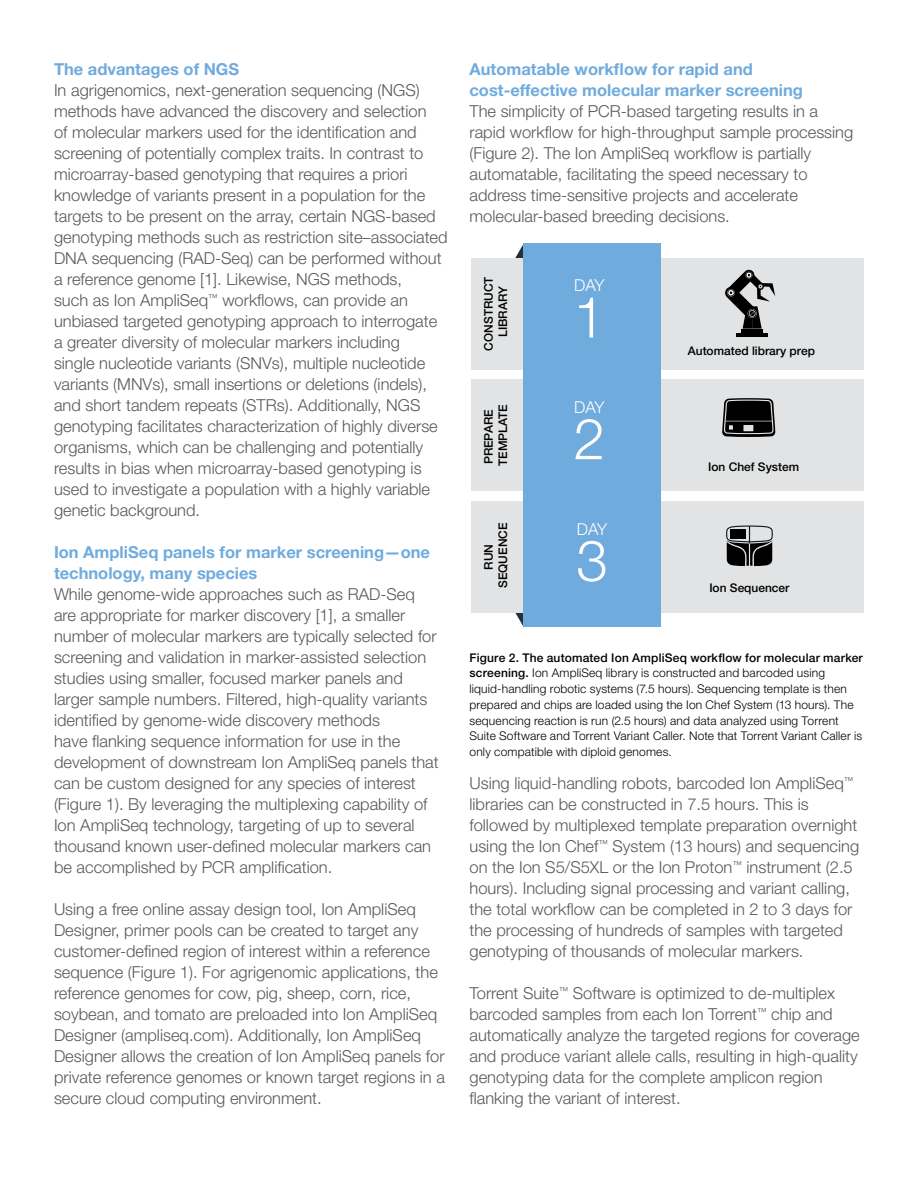
<style>
.page{position:relative;width:918px;height:1188px;background:#fff}
.page>*{position:absolute;margin:0;border:0;box-sizing:border-box;transform-origin:0 0}
.t1{font:300 56.7px "Helvetica Neue LT Std";color:#fff}
.t2{font:300 16.5px/21px "Helvetica Neue LT Std";color:#58595b}
.t3{font:700 16.5px/21px "Helvetica Neue LT Std";color:#70abdd}
.t4{font:300 16.5px "Helvetica Neue LT Std";letter-spacing:-.035em;color:#fff}
.t5{font:300 12px/15.8px "Helvetica Neue LT Std";letter-spacing:.015em;color:#000}
.t6{font:500 12px/14.4px "Helvetica Neue LT Std";color:#000;text-align:center}
.s1{font-weight:500}
</style>
<div class="page">
<svg style="left:515px;top:613px;width:9px;height:14px"></svg>
<svg style="left:515px;top:244px;width:9px;height:14px"></svg>
<div style="left:471px;top:258px;width:393px;height:112px;background:#e2e3e4"></div>
<div style="left:471px;top:379px;width:393px;height:112px;background:#e2e3e4"></div>
<div style="left:471px;top:501px;width:393px;height:112px;background:#e2e3e4"></div>
<svg style="left:722px;top:398px;width:53px;height:39px;background:#2c2c2c"></svg>
<div style="left:524px;top:244px;width:137px;height:383px;background:#70abdd"></div>
<hr style="left:741px;top:329px;width:22px;height:4px;background:#000">
<hr style="left:736px;top:333px;width:32px;height:4px;background:#000">
<svg style="left:725px;top:269px;width:50px;height:60px"></svg>
<svg style="left:726px;top:525px;width:47px;height:41px"></svg>
<p class="t3" style="left:54px;top:58px;width:187px">The advantages of NGS</p>
<p class="t2" style="left:54px;top:79px;width:395px">In agrigenomics, next-generation sequencing (NGS) methods have advanced the discovery and selection<br>of molecular markers used for the identification and screening of potentially complex traits. In contrast to microarray-based genotyping that requires a priori knowledge of variants present in a population for the targets to be present on the array, certain NGS-based genotyping methods such as restriction site–associated DNA sequencing (RAD-Seq) can be performed without a reference genome [1]. Likewise, NGS methods,<br>such as Ion AmpliSeq<sup>™</sup> workflows, can provide an unbiased targeted genotyping approach to interrogate a greater diversity of molecular markers including<br>single nucleotide variants (SNVs), multiple nucleotide variants (MNVs), small insertions or deletions (indels), and short tandem repeats (STRs). Additionally, NGS genotyping facilitates characterization of highly diverse organisms, which can be challenging and potentially results in bias when microarray-based genotyping is used to investigate a population with a highly variable genetic background.</p>
<p class="t3" style="left:54px;top:541px;width:378px">Ion AmpliSeq panels for marker screening—one technology, many species</p>
<p class="t2" style="left:54px;top:583px;width:386px">While genome-wide approaches such as RAD-Seq are appropriate for marker discovery [1], a smaller number of molecular markers are typically selected for screening and validation in marker-assisted selection studies using smaller, focused marker panels and larger sample numbers. Filtered, high-quality variants identified by genome-wide discovery methods<br>have flanking sequence information for use in the development of downstream Ion AmpliSeq panels that can be custom designed for any species of interest (Figure 1). By leveraging the multiplexing capability of Ion AmpliSeq technology, targeting of up to several thousand known user-defined molecular markers can be accomplished by PCR amplification.</p>
<p class="t2" style="left:54px;top:898px;width:392px">Using a free online assay design tool, Ion AmpliSeq Designer, primer pools can be created to target any customer-defined region of interest within a reference sequence (Figure 1). For agrigenomic applications, the reference genomes for cow, pig, sheep, corn, rice, soybean, and tomato are preloaded into Ion AmpliSeq Designer (ampliseq.com). Additionally, Ion AmpliSeq Designer allows the creation of Ion AmpliSeq panels for private reference genomes or known target regions in a secure cloud computing environment.</p>
<p class="t3" style="left:470px;top:58px;width:335px">Automatable workflow for rapid and cost-effective molecular marker screening</p>
<p class="t2" style="left:470px;top:100px;width:385px">The simplicity of PCR-based targeting results in a rapid workflow for high-throughput sample processing (Figure 2). The Ion AmpliSeq workflow is partially automatable, facilitating the speed necessary to address time-sensitive projects and accelerate molecular-based breeding decisions.</p>
<p class="t6" style="left:481px;top:351px;width:75px;rotate:-90deg">CONSTRUCT<br>LIBRARY</p>
<p class="t6" style="left:481px;top:466px;width:63px;text-align:left;rotate:-90deg">PREPARE<br>TEMPLATE</p>
<p class="t6" style="left:481px;top:588px;width:67px;rotate:-90deg">RUN<br>SEQUENCE</p>
<p class="t4" style="left:574px;top:275px;width:32px">DAY</p>
<h1 class="t1" style="left:574px;top:283px;width:33px">1</h1>
<p class="t4" style="left:574px;top:397px;width:32px">DAY</p>
<h1 class="t1" style="left:574px;top:404px;width:33px">2</h1>
<p class="t4" style="left:577px;top:519px;width:32px">DAY</p>
<h1 class="t1" style="left:576px;top:526px;width:33px">3</h1>
<p class="t6" style="left:688px;top:344px;width:129px">Automated library prep</p>
<p class="t6" style="left:708px;top:459px;width:92px">Ion Chef System</p>
<p class="t6" style="left:709px;top:581px;width:82px">Ion Sequencer</p>
<p class="t5" style="left:470px;top:649px;width:395px"><span class="s1">Figure 2. The automated Ion AmpliSeq workflow for molecular marker screening.</span> Ion AmpliSeq library is constructed and barcoded using liquid-handling robotic systems (7.5 hours). Sequencing template is then prepared and chips are loaded using the Ion Chef System (13 hours). The sequencing reaction is run (2.5 hours) and data analyzed using Torrent Suite Software and Torrent Variant Caller. Note that Torrent Variant Caller is only compatible with diploid genomes.</p>
<p class="t2" style="left:469px;top:772px;width:391px">Using liquid-handling robots, barcoded Ion AmpliSeq<sup>™ </sup>libraries can be constructed in 7.5 hours. This is followed by multiplexed template preparation overnight using the Ion Chef<sup>™</sup> System (13 hours) and sequencing on the Ion S5/S5XL or the Ion Proton<sup>™</sup> instrument (2.5 hours). Including signal processing and variant calling, the total workflow can be completed in 2 to 3 days for the processing of hundreds of samples with targeted genotyping of thousands of molecular markers.</p>
<p class="t2" style="left:469px;top:982px;width:392px">Torrent Suite<sup>™</sup> Software is optimized to de-multiplex barcoded samples from each Ion Torrent<sup>™</sup> chip and automatically analyze the targeted regions for coverage and produce variant allele calls, resulting in high-quality genotyping data for the complete amplicon region flanking the variant of interest.</p>
</div>
